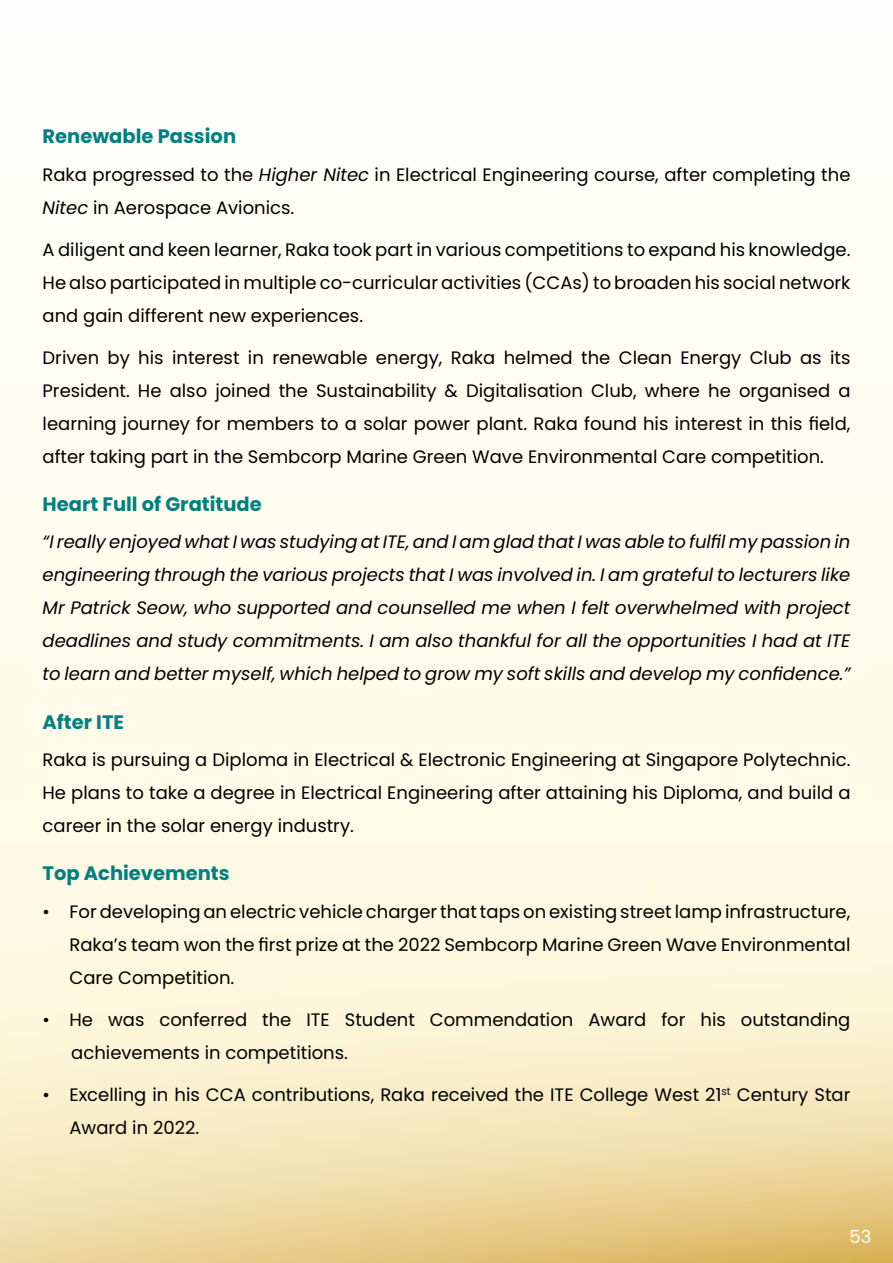
<style>
.page{position:relative;width:893px;height:1263px;background:#fffdf4}
.page>*{position:absolute;margin:0;border:0;box-sizing:border-box;transform-origin:0 0}
.t1{font:700 19.5px "Poppins";color:#008080}
.t2{font:18px/33px "Poppins";color:#000;text-align:justify}
.t3{font:italic 18px/33px "Poppins";color:#000;text-align:justify}
.t4{font:18px "Poppins";color:#fff}
.s1{font-style:italic}
</style>
<div class="page">
<svg style="left:0;top:735px;width:893px;height:528px"></svg>
<p class="t1" style="left:43px;top:125px;width:195px">Renewable Passion</p>
<p class="t2" style="left:43px;top:158px;width:809px">Raka progressed to the <span class="s1">Higher Nitec</span> in Electrical Engineering course, after completing the<br><span class="s1">Nitec</span> in Aerospace Avionics.</p>
<p class="t2" style="left:43px;top:233px;width:809px">A diligent and keen learner, Raka took part in various competitions to expand his knowledge.<br>He also participated in multiple co-curricular activities (CCAs) to broaden his social network and gain different new experiences.</p>
<p class="t2" style="left:43px;top:341px;width:809px">Driven by his interest in renewable energy, Raka helmed the Clean Energy Club as its President. He also joined the Sustainability &amp; Digitalisation Club, where he organised a learning journey for members to a solar power plant. Raka found his interest in this field, after taking part in the Sembcorp Marine Green Wave Environmental Care competition.</p>
<p class="t1" style="left:43px;top:493px;width:221px">Heart Full of Gratitude</p>
<p class="t3" style="left:43px;top:526px;width:809px">“I really enjoyed what I was studying at ITE, and I am glad that I was able to fulfil my passion in engineering through the various projects that I was involved in. I am grateful to lecturers like Mr Patrick Seow, who supported and counselled me when I felt overwhelmed with project deadlines and study commitments. I am also thankful for all the opportunities I had at ITE to learn and better myself, which helped to grow my soft skills and develop my confidence.”</p>
<p class="t1" style="left:43px;top:710px;width:83px">After ITE</p>
<p class="t2" style="left:43px;top:743px;width:809px">Raka is pursuing a Diploma in Electrical &amp; Electronic Engineering at Singapore Polytechnic.<br>He plans to take a degree in Electrical Engineering after attaining his Diploma, and build a career in the solar energy industry.</p>
<p class="t1" style="left:43px;top:862px;width:189px">Top Achievements</p>
<p class="t2" style="left:69px;top:895px;width:782px;text-indent:-27px">• For developing an electric vehicle charger that taps on existing street lamp infrastructure, Raka’s team won the first prize at the 2022 Sembcorp Marine Green Wave Environmental Care Competition.</p>
<p class="t2" style="left:71px;top:1003px;width:781px;text-indent:-29px">• He was conferred the ITE Student Commendation Award for his outstanding achievements in competitions.</p>
<p class="t2" style="left:70px;top:1078px;width:782px;text-indent:-27px">• Excelling in his CCA contributions, Raka received the ITE College West 21<sup>st</sup> Century Star<br>Award in 2022.</p>
<p class="t4" style="left:850px;top:1226px;width:23px">53</p>
</div>
